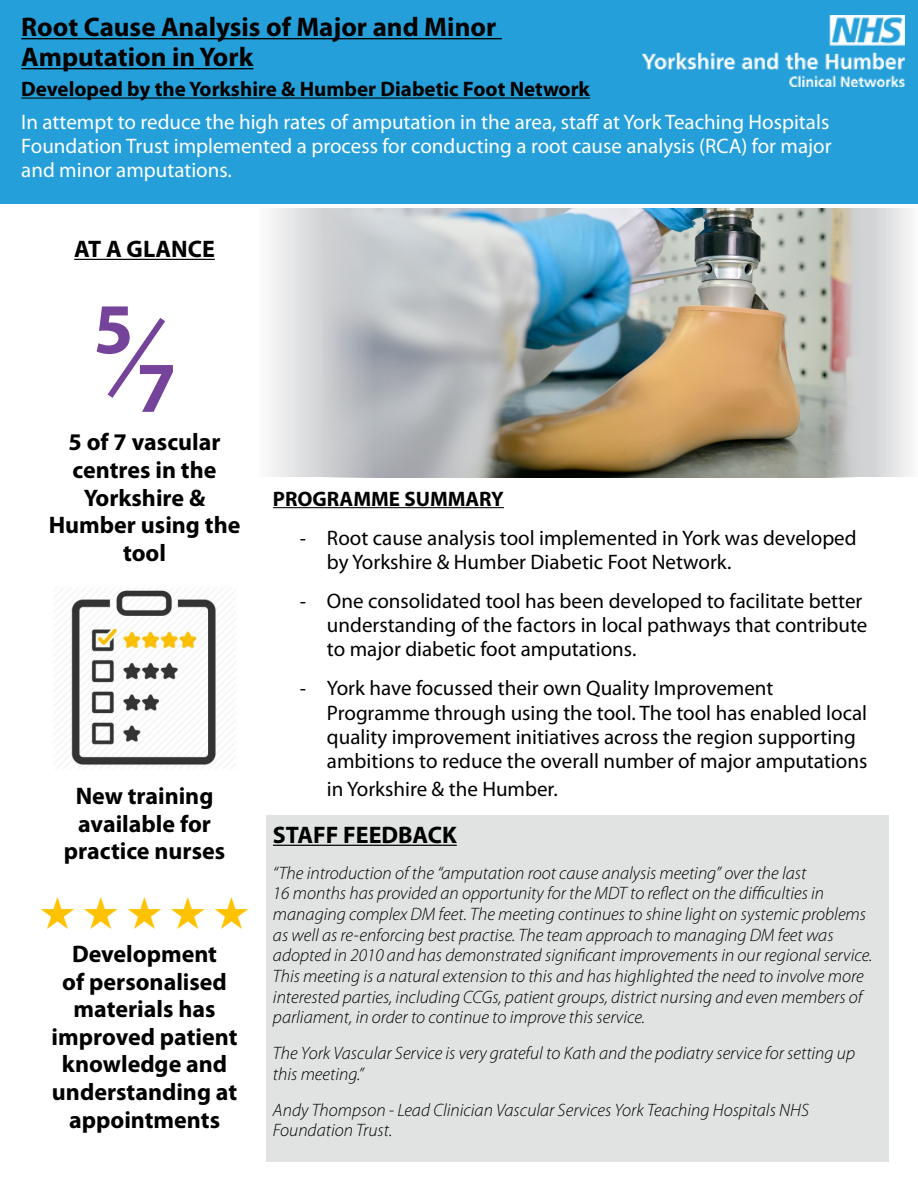
<style>
.page{position:relative;width:918px;height:1188px;background:#fff}
.page>*{position:absolute;margin:0;border:0;box-sizing:border-box;transform-origin:0 0}
.t1{font:700 72px "Myriad Pro";color:#76439a}
.t2{font:700 27px/30px "Myriad Pro";color:#000}
.t3{font:700 24px/27.6px "Myriad Pro";color:#000;text-align:center}
.t4{font:21px/24.2px "Myriad Pro";color:#000}
.t5{font:21px/24.2px "Myriad Pro";color:#fff;text-align:justify}
.t6{font:700 21px "Myriad Pro";color:#000}
.t7{font:italic 300 18px/20.7px "Myriad Pro";color:#000}
.s1{font-family:"Calibri"}
</style>
<div class="page">
<div style="left:0;top:0;width:918px;height:204px;background:#249fda"></div>
<img style="left:642px;top:16px;width:263px;height:71px">
<hr style="left:21px;top:38px;width:481px;height:1px;background:#000">
<hr style="left:21px;top:68px;width:232px;height:1px;background:#000">
<hr style="left:21px;top:98px;width:569px;height:1px;background:#000">
<div style="left:266px;top:815px;width:623px;height:347px;background:#e1e2e2"></div>
<svg style="left:270px;top:208px;width:641px;height:269px"></svg>
<img style="left:319px;top:208px;width:546px;height:269px">
<hr style="left:74px;top:259px;width:141px;height:1px;background:#000">
<hr style="left:273px;top:507px;width:231px;height:1px;background:#000">
<hr style="left:273px;top:845px;width:184px;height:1px;background:#000">
<img style="left:55px;top:589px;width:180px;height:179px">
<svg style="left:107px;top:318px;width:58px;height:80px"></svg>
<h2 class="t2" style="left:21px;top:11px;width:477px">Root Cause Analysis of Major and Minor<br>Amputation in York</h2>
<p class="t6" style="left:21px;top:75px;width:570px">Developed by the Yorkshire &amp; Humber Diabetic Foot Network</p>
<p class="t5" style="left:21px;top:109px;width:812px">In attempt to reduce the high rates of amputation in the area, staff at York Teaching Hospitals Foundation Trust implemented a process for conducting a root cause analysis (RCA) for major and minor amputations.</p>
<h3 class="t3" style="left:74px;top:234px;width:142px">AT A GLANCE</h3>
<h1 class="t1" style="left:94px;top:282px;width:41px">5</h1>
<h1 class="t1" style="left:136px;top:341px;width:41px">7</h1>
<h3 class="t3" style="left:49px;top:428px;width:193px">5 of 7 vascular centres in the<br>Yorkshire &amp;<br>Humber using the tool</h3>
<h3 class="t3" style="left:64px;top:781px;width:163px">New training available for practice nurses</h3>
<h3 class="t3" style="left:52px;top:939px;width:187px">Development<br>of personalised materials has improved patient knowledge and understanding at appointments</h3>
<p class="t6" style="left:273px;top:485px;width:232px">PROGRAMME SUMMARY</p>
<p class="t4" style="left:327px;top:525px;width:531px;text-indent:-27px"><span class="s1">-</span> Root cause analysis tool implemented in York was developed by Yorkshire &amp; Humber Diabetic Foot Network.</p>
<p class="t4" style="left:327px;top:589px;width:542px;text-indent:-27px"><span class="s1">-</span> One consolidated tool has been developed to facilitate better understanding of the factors in local pathways that contribute to major diabetic foot amputations.</p>
<p class="t4" style="left:327px;top:676px;width:542px;text-indent:-27px"><span class="s1">-</span> York have focussed their own Quality Improvement Programme through using the tool. The tool has enabled local quality improvement initiatives across the region supporting ambitions to reduce the overall number of major amputations</p>
<p class="t4" style="left:327px;top:776px;width:232px">in Yorkshire &amp; the Humber.</p>
<h3 class="t3" style="left:273px;top:820px;width:185px">STAFF FEEDBACK</h3>
<p class="t7" style="left:273px;top:862px;width:601px">“The introduction of the “amputation root cause analysis meeting” over the last<br>16 months has provided an opportunity for the MDT to reflect on the difficulties in managing complex DM feet. The meeting continues to shine light on systemic problems as well as re-enforcing best practise. The team approach to managing DM feet was adopted in 2010 and has demonstrated significant improvements in our regional service.<br>This meeting is a natural extension to this and has highlighted the need to involve more interested parties, including CCGs, patient groups, district nursing and even members of parliament, in order to continue to improve this service.</p>
<p class="t7" style="left:273px;top:1043px;width:584px">The York Vascular Service is very grateful to Kath and the podiatry service for setting up this meeting.”</p>
<p class="t7" style="left:273px;top:1099px;width:537px">Andy Thompson - Lead Clinician Vascular Services York Teaching Hospitals NHS<br>Foundation Trust.</p>
</div>
